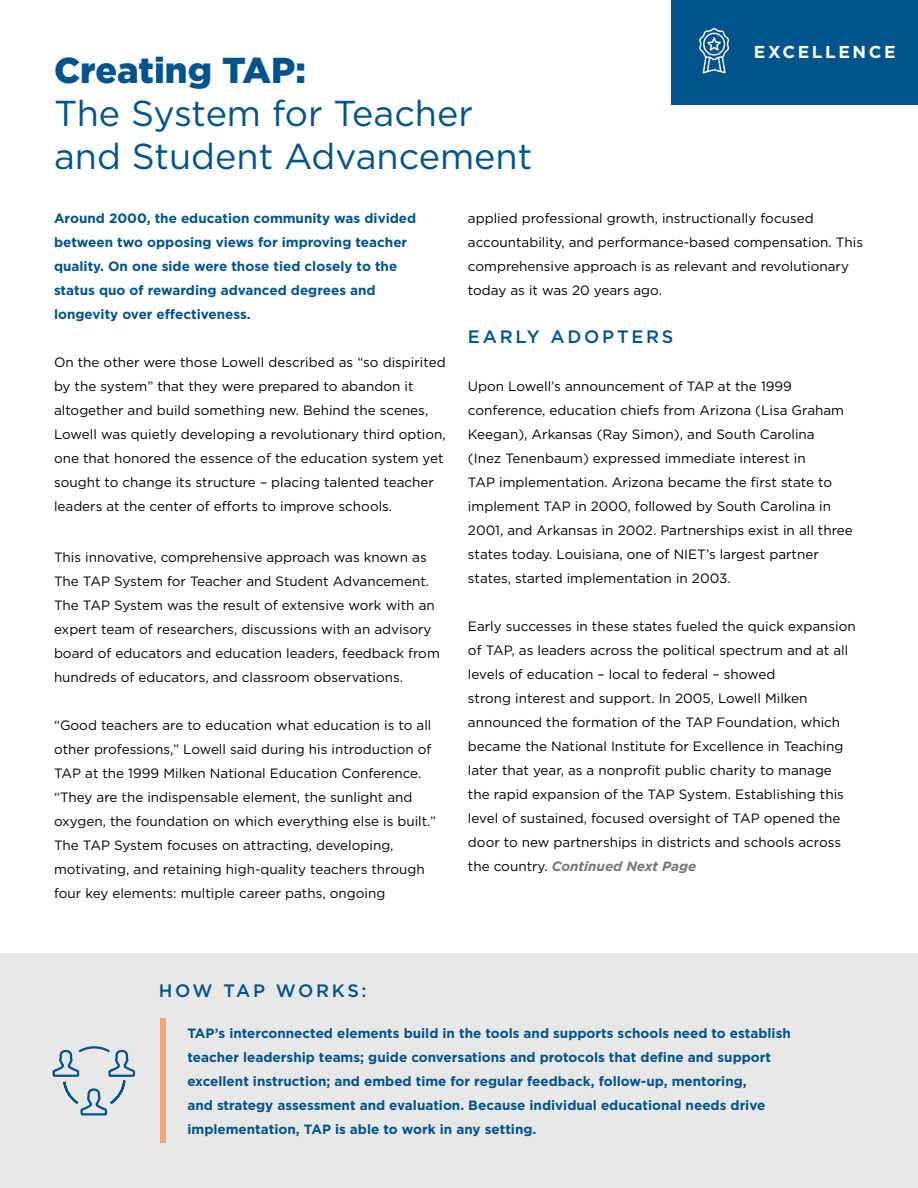
<style>
.page{position:relative;width:918px;height:1188px;background:#fff}
.page>*{position:absolute;margin:0;border:0;box-sizing:border-box;transform-origin:0 0}
.t1{font:36px/43.2px "Gotham";color:#00548b}
.t2{font:900 36px "Gotham";color:#00548b}
.t3{font:500 18px "Gotham";letter-spacing:.15em;color:#00548b}
.t4{font:700 17.25px "Gotham";letter-spacing:.15em;color:#fff}
.t5{font:13.5px/24px "Gotham";color:#000}
.t6{font:700 13.5px/24px "Gotham";color:#00548b}
.s1{font-weight:700;font-style:italic;color:#757679}
</style>
<div class="page">
<div style="left:0;top:954px;width:918px;height:234px;background:#e9e8e8"></div>
<div style="left:160px;top:1018px;width:6px;height:125px;background:#f4a477"></div>
<div style="left:671px;top:0;width:247px;height:105px;background:#00548b"></div>
<svg style="left:699px;top:28px;width:30px;height:46px"></svg>
<svg style="left:52px;top:1046px;width:84px;height:70px"></svg>
<h1 class="t2" style="left:54px;top:45px;width:253px">Creating TAP:</h1>
<h1 class="t1" style="left:54px;top:91px;width:480px">The System for Teacher and Student Advancement</h1>
<p class="t4" style="left:754px;top:40px;width:143px">EXCELLENCE</p>
<p class="t6" style="left:54px;top:206px;width:364px">Around 2000, the education community was divided between two opposing views for improving teacher quality. On one side were those tied closely to the status quo of rewarding advanced degrees and longevity over effectiveness.</p>
<p class="t5" style="left:54px;top:350px;width:393px">On the other were those Lowell described as “so dispirited by the system” that they were prepared to abandon it altogether and build something new. Behind the scenes, Lowell was quietly developing a revolutionary third option, one that honored the essence of the education system yet sought to change its structure – placing talented teacher leaders at the center of efforts to improve schools.</p>
<p class="t5" style="left:54px;top:545px;width:387px">This innovative, comprehensive approach was known as The TAP System for Teacher and Student Advancement.<br>The TAP System was the result of extensive work with an expert team of researchers, discussions with an advisory board of educators and education leaders, feedback from hundreds of educators, and classroom observations.</p>
<p class="t5" style="left:54px;top:713px;width:384px">“Good teachers are to education what education is to all other professions,” Lowell said during his introduction of TAP at the 1999 Milken National Education Conference. “They are the indispensable element, the sunlight and oxygen, the foundation on which everything else is built.” The TAP System focuses on attracting, developing, motivating, and retaining high-quality teachers through four key elements: multiple career paths, ongoing</p>
<p class="t5" style="left:468px;top:206px;width:397px">applied professional growth, instructionally focused accountability, and performance-based compensation. This comprehensive approach is as relevant and revolutionary today as it was 20 years ago.</p>
<h2 class="t3" style="left:468px;top:325px;width:207px">EARLY ADOPTERS</h2>
<p class="t5" style="left:468px;top:374px;width:386px">Upon Lowell’s announcement of TAP at the 1999 conference, education chiefs from Arizona (Lisa Graham Keegan), Arkansas (Ray Simon), and South Carolina<br>(Inez Tenenbaum) expressed immediate interest in<br>TAP implementation. Arizona became the first state to implement TAP in 2000, followed by South Carolina in 2001, and Arkansas in 2002. Partnerships exist in all three states today. Louisiana, one of NIET’s largest partner states, started implementation in 2003.</p>
<p class="t5" style="left:468px;top:614px;width:389px">Early successes in these states fueled the quick expansion of TAP, as leaders across the political spectrum and at all levels of education – local to federal – showed<br>strong interest and support. In 2005, Lowell Milken announced the formation of the TAP Foundation, which became the National Institute for Excellence in Teaching later that year, as a nonprofit public charity to manage the rapid expansion of the TAP System. Establishing this level of sustained, focused oversight of TAP opened the door to new partnerships in districts and schools across the country. <span class="s1">Continued Next Page</span></p>
<h2 class="t3" style="left:159px;top:978px;width:209px">HOW TAP WORKS:</h2>
<p class="t6" style="left:187px;top:1021px;width:605px">TAP’s interconnected elements build in the tools and supports schools need to establish teacher leadership teams; guide conversations and protocols that define and support excellent instruction; and embed time for regular feedback, follow-up, mentoring,<br>and strategy assessment and evaluation. Because individual educational needs drive implementation, TAP is able to work in any setting.</p>
</div>
